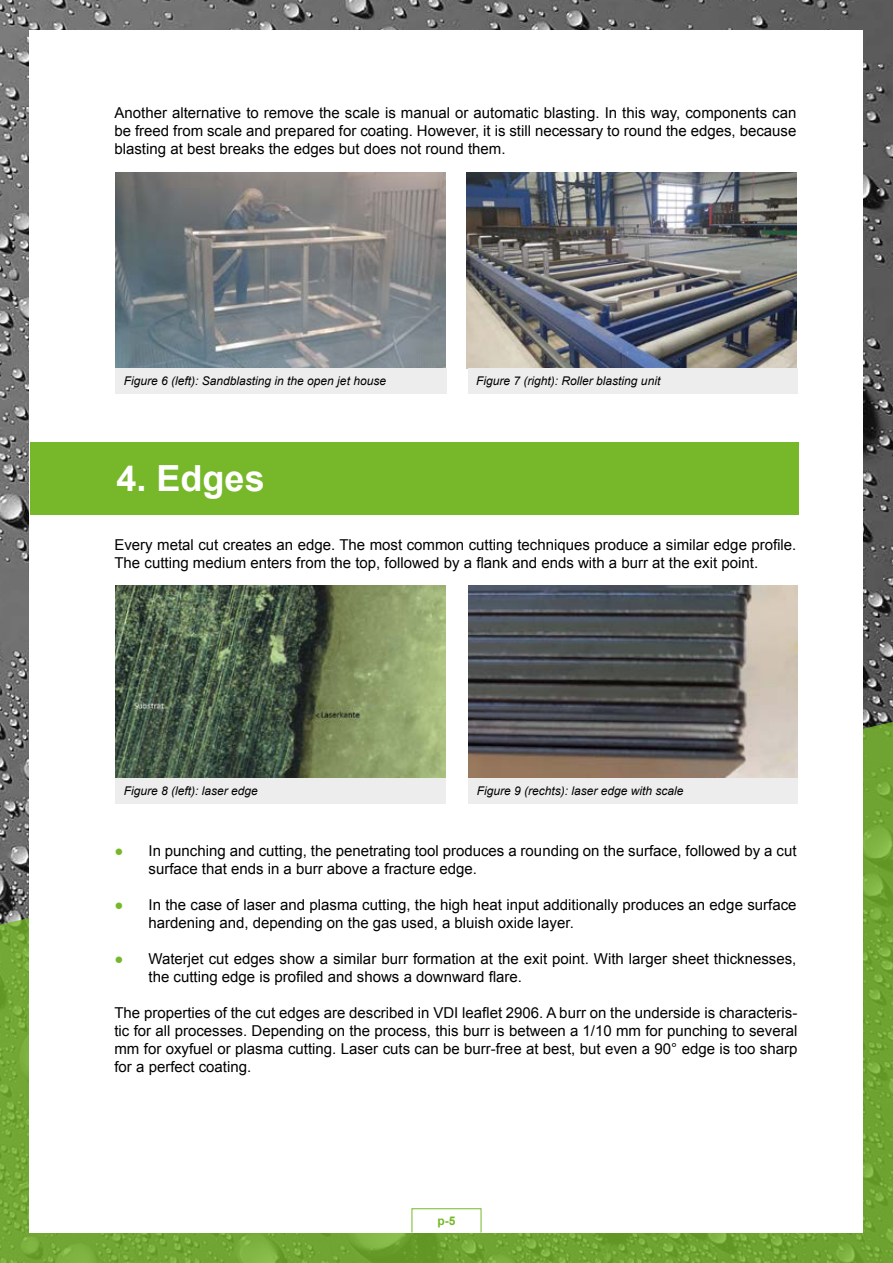
<style>
.page{position:relative;width:893px;height:1263px;background:#fff}
.page>*{position:absolute;margin:0;border:0;box-sizing:border-box;transform-origin:0 0}
.t1{font:700 36px "Arial";color:#fff}
.t2{font:15px/18px "Arial";color:#000}
.t3{font:italic 12px "Arial";color:#000}
.t4{font:700 12px "Arial";color:#76b82a}
.s1{color:#76b82a}
</style>
<div class="page">
<img style="left:0;top:0;width:893px;height:721px">
<svg style="left:0;top:721px;width:893px;height:542px;background:#73a13d"></svg>
<div style="left:30px;top:30px;width:833px;height:1202px;background:#fff"></div>
<img style="left:115px;top:173px;width:330px;height:195px">
<img style="left:115px;top:585px;width:330px;height:193px">
<img style="left:467px;top:172px;width:329px;height:196px">
<img style="left:468px;top:585px;width:329px;height:193px">
<div style="left:30px;top:442px;width:769px;height:72px;background:#76b82a"></div>
<div style="left:412px;top:1208px;width:69px;height:25px;border:1px solid #76b82a"></div>
<div style="left:115px;top:368px;width:331px;height:26px;background:#ededed"></div>
<div style="left:468px;top:368px;width:329px;height:26px;background:#ededed"></div>
<div style="left:115px;top:778px;width:331px;height:26px;background:#ededed"></div>
<div style="left:468px;top:778px;width:329px;height:25px;background:#ededed"></div>
<p class="t2" style="left:114px;top:104px;width:683px;text-align:justify">Another alternative to remove the scale is manual or automatic blasting. In this way, components can be freed from scale and prepared for coating. However, it is still necessary to round the edges, because blasting at best breaks the edges but does not round them.</p>
<p class="t3" style="left:124px;top:373px;width:264px">Figure 6 (left): Sandblasting in the open jet house</p>
<p class="t3" style="left:476px;top:373px;width:186px">Figure 7 (right): Roller blasting unit</p>
<h1 class="t1" style="left:117px;top:455px;width:150px">4. Edges</h1>
<p class="t2" style="left:114px;top:536px;width:683px">Every metal cut creates an edge. The most common cutting techniques produce a similar edge profile.<br>The cutting medium enters from the top, followed by a flank and ends with a burr at the exit point.</p>
<p class="t3" style="left:124px;top:783px;width:136px">Figure 8 (left): laser edge</p>
<p class="t3" style="left:477px;top:783px;width:208px">Figure 9 (rechts): laser edge with scale</p>
<p class="t2" style="left:148px;top:842px;width:649px;text-indent:-34px"><span class="s1">●</span> In punching and cutting, the penetrating tool produces a rounding on the surface, followed by a cut surface that ends in a burr above a fracture edge.</p>
<p class="t2" style="left:148px;top:896px;width:649px;text-indent:-34px"><span class="s1">●</span> In the case of laser and plasma cutting, the high heat input additionally produces an edge surface hardening and, depending on the gas used, a bluish oxide layer.</p>
<p class="t2" style="left:148px;top:950px;width:649px;text-indent:-34px"><span class="s1">●</span> Waterjet cut edges show a similar burr formation at the exit point. With larger sheet thicknesses, the cutting edge is profiled and shows a downward flare.</p>
<p class="t2" style="left:114px;top:1004px;width:684px;text-align:justify">The properties of the cut edges are described in VDI leaflet 2906. A burr on the underside is characteris&shy;tic for all processes. Depending on the process, this burr is between a 1/10 mm for punching to several mm for oxyfuel or plasma cutting. Laser cuts can be burr-free at best, but even a 90° edge is too sharp for a perfect coating.</p>
<p class="t4" style="left:437px;top:1213px;width:19px">p-5</p>
</div>
